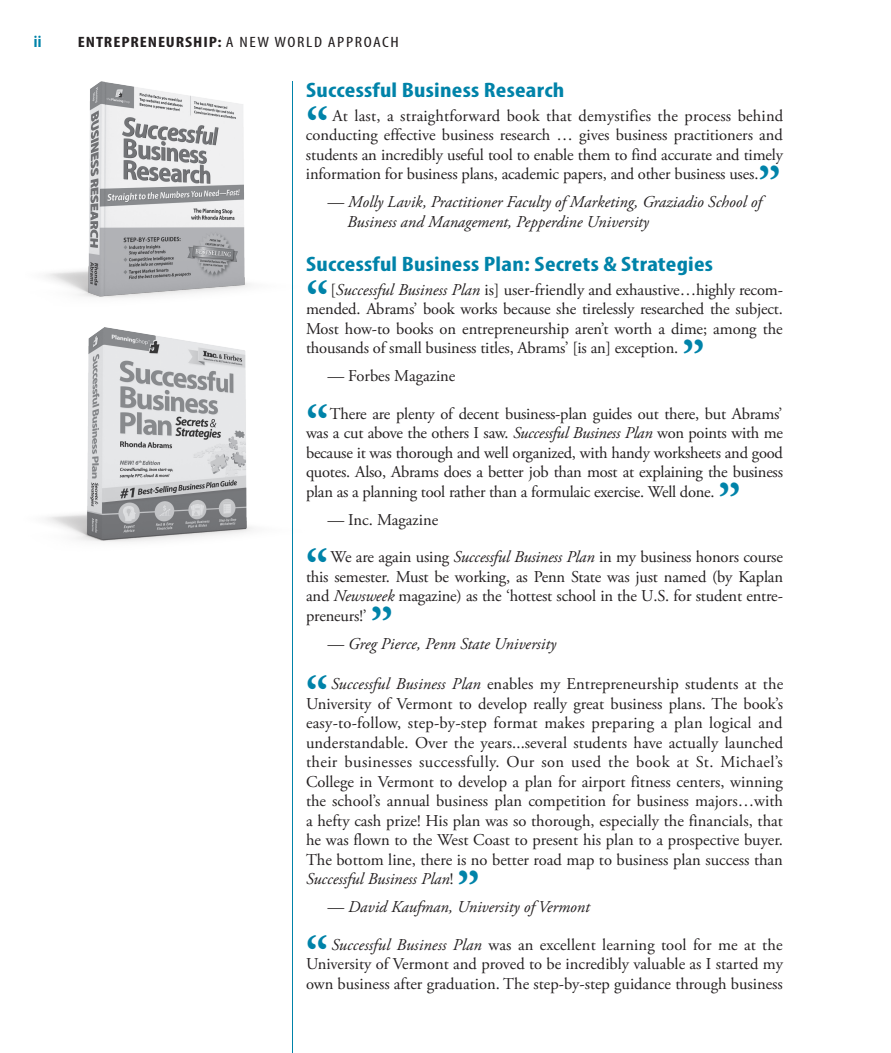
<style>
.page{position:relative;width:891px;height:1053px;background:#fff}
.page>*{position:absolute;margin:0;border:0;box-sizing:border-box;transform-origin:0 0}
.t1{font:700 48px "Adobe Garamond Pro";color:#0083a9}
.t2{font:700 condensed 21px "Myriad Pro";letter-spacing:.01em;color:#0083a9;scale:1.2 1}
.t3{font:16.5px/19.5px "Adobe Garamond Pro";letter-spacing:-.01em;color:#231f20;text-align:justify}
.t4{font:italic 16.5px "Adobe Garamond Pro";color:#231f20}
.t5{font:700 condensed 16.5px "Myriad Pro";color:#0083a9}
.t6{font:700 condensed 15px "Myriad Pro";color:#231f20;scale:1.2 1}
.s1{font-weight:400}
.s2{font-style:italic}
</style>
<div class="page">
<hr style="left:292px;top:81px;width:1px;height:972px;background:#0083a9">
<img style="left:46px;top:327px;width:207px;height:215px">
<img style="left:46px;top:81px;width:204px;height:217px">
<p class="t5" style="left:34px;top:31px;width:9px">ii</p>
<p class="t6" style="left:78px;top:33px;width:269px">entrepreneurship: <span class="s1">A NEW WORLD APPROACH</span></p>
<p class="t2" style="left:306px;top:77px;width:217px">Successful Business Research</p>
<h1 class="t1" style="left:306px;top:97px;width:24px">“</h1>
<p class="t3" style="left:306px;top:106px;width:479px;text-indent:27px">At last, a straightforward book that demystifies the process behind conducting effective business research … gives business practitioners and students an incredibly useful tool to enable them to find accurate and timely information for business plans, academic papers, and other business uses.</p>
<p class="t4" style="left:328px;top:192px;width:436px">— Molly Lavik, Practitioner Faculty of Marketing, Graziadio School of</p>
<h1 class="t1" style="left:758px;top:155px;width:24px">”</h1>
<p class="t4" style="left:347px;top:212px;width:303px">Business and Management, Pepperdine University</p>
<p class="t2" style="left:306px;top:251px;width:341px">Successful Business Plan: Secrets &amp; Strategies</p>
<h1 class="t1" style="left:306px;top:271px;width:24px">“</h1>
<p class="t3" style="left:306px;top:280px;width:478px;text-indent:25px">[<span class="s2">Successful Business Plan</span> is] user-friendly and exhaustive…highly recom&shy;mended. Abrams’ book works because she tirelessly researched the subject.<br>Most how-to books on entrepreneurship aren’t worth a dime; among the thousands of small business titles, Abrams’ [is an] exception.</p>
<p class="t3" style="left:328px;top:367px;width:129px"><span class="s2">—</span> Forbes Magazine</p>
<h1 class="t1" style="left:682px;top:330px;width:24px">”</h1>
<h1 class="t1" style="left:306px;top:395px;width:24px">“</h1>
<p class="t3" style="left:306px;top:404px;width:479px;text-indent:24px">There are plenty of decent business-plan guides out there, but Abrams’ was a cut above the others I saw. <span class="s2">Successful Business Plan</span> won points with me because it was thorough and well organized, with handy worksheets and good quotes. Also, Abrams does a better job than most at explaining the business plan as a planning tool rather than a formulaic exercise. Well done.</p>
<p class="t3" style="left:328px;top:510px;width:112px"><span class="s2">—</span> Inc. Magazine</p>
<h1 class="t1" style="left:718px;top:473px;width:24px">”</h1>
<h1 class="t1" style="left:306px;top:539px;width:24px">“</h1>
<p class="t3" style="left:306px;top:548px;width:479px;text-indent:25px">We are again using <span class="s2">Successful Business Plan</span> in my business honors course this semester. Must be working, as Penn State was just named (by Kaplan and <span class="s2">Newsweek</span> magazine) as the ‘hottest school in the U.S. for student entre&shy;preneurs!’</p>
<p class="t4" style="left:328px;top:634px;width:230px">— Greg Pierce, Penn State University</p>
<h1 class="t1" style="left:370px;top:597px;width:24px">”</h1>
<h1 class="t1" style="left:306px;top:666px;width:24px">“</h1>
<p class="t3" style="left:306px;top:675px;width:479px;text-indent:25px"><span class="s2">Successful Business Plan</span> enables my Entrepreneurship students at the University of Vermont to develop really great business plans. The book’s easy-to-follow, step-by-step format makes preparing a plan logical and understandable. Over the years...several students have actually launched their businesses successfully. Our son used the book at St. Michael’s College in Vermont to develop a plan for airport fitness centers, winning the school’s annual business plan competition for business majors…with a hefty cash prize! His plan was so thorough, especially the financials, that he was flown to the West Coast to present his plan to a prospective buyer.<br>The bottom line, there is no better road map to business plan success than <span class="s2">Successful Business Plan</span>!</p>
<p class="t4" style="left:328px;top:897px;width:264px">— David Kaufman, University of Vermont</p>
<h1 class="t1" style="left:457px;top:861px;width:24px">”</h1>
<h1 class="t1" style="left:306px;top:926px;width:24px">“</h1>
<p class="t3" style="left:306px;top:935px;width:478px;text-indent:25px"><span class="s2">Successful Business Plan</span> was an excellent learning tool for me at the University of Vermont and proved to be incredibly valuable as I started my own business after graduation. The step-by-step guidance through business</p>
</div>
